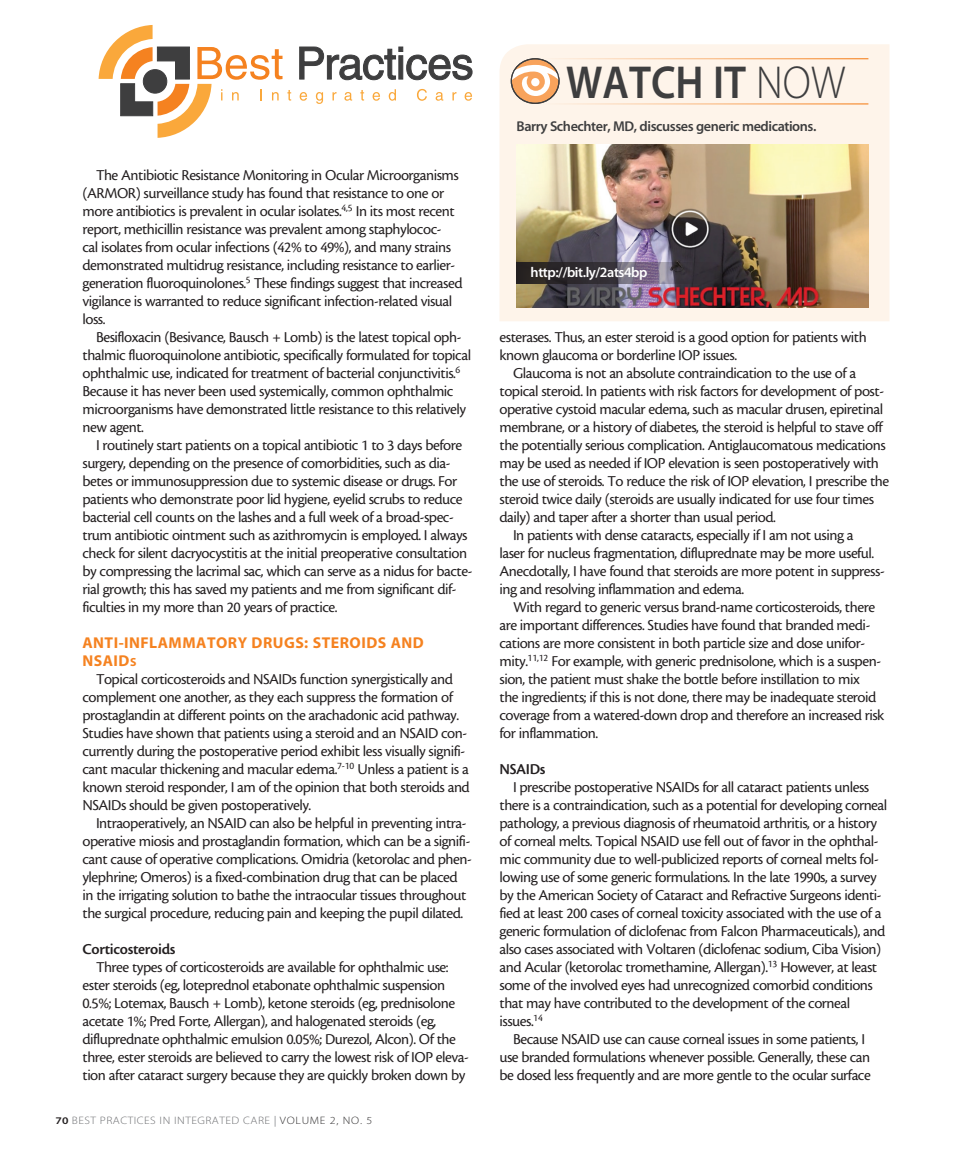
<style>
.page{position:relative;width:972px;height:1161px;background:#fff}
.page>*{position:absolute;margin:0;border:0;box-sizing:border-box;transform-origin:0 0}
.headline{font:46.5px "Myriad MM 565 600";color:#3e3e3f;scale:.9 1}
.body{font:15.75px/18px "Cronos MM 408 10";letter-spacing:-.03em;color:#231f20}
.subhead{font:15.75px/18px "Myriad MM 700 600";letter-spacing:.03em;color:#f58220}
.Subhead_2{font:15.75px "Cronos MM 574 10";letter-spacing:-.02em;color:#231f20}
.body-2{font:14.25px "Myriad MM 565 600";letter-spacing:-.03em;color:#3e3e3f}
.body-3{font:14.25px "Myriad MM 565 600";letter-spacing:-.03em;color:#fff}
.t1{font:10.8px "Myriad MM 215 600";letter-spacing:.04em;color:#6c6d70;scale:1.11 1}
.s1{font-family:"Myriad MM SC750 700 600";font-size:11.85px}
.s2{font-family:"Myriad MM 565 600";font-size:10.2px;color:#231f20}
.s3{font-family:"Myriad MM 400 600";color:#939598}
.s4{color:#312f30}
.s5{font-family:"Myriad MM 215 600"}
</style>
<div class="page">
<svg style="left:300px;top:92px;width:7px;height:9px"></svg>
<svg style="left:316px;top:92px;width:7px;height:12px"></svg>
<svg style="left:333px;top:92px;width:4px;height:8px"></svg>
<svg style="left:344px;top:92px;width:8px;height:9px"></svg>
<svg style="left:360px;top:90px;width:4px;height:11px"></svg>
<svg style="left:373px;top:92px;width:7px;height:9px"></svg>
<svg style="left:389px;top:89px;width:7px;height:12px"></svg>
<svg style="left:417px;top:89px;width:10px;height:12px"></svg>
<svg style="left:436px;top:92px;width:7px;height:9px"></svg>
<svg style="left:452px;top:92px;width:4px;height:8px"></svg>
<svg style="left:465px;top:92px;width:7px;height:9px"></svg>
<svg style="left:99px;top:25px;width:192px;height:113px"></svg>
<svg style="left:299px;top:46px;width:174px;height:35px"></svg>
<div style="left:500px;top:44px;width:390px;height:277px;background:#fef4ea"></div>
<hr style="left:539px;top:58px;width:329px;height:1px;background:#f58220">
<hr style="left:539px;top:103px;width:329px;height:1px;background:#f58220">
<svg style="left:511px;top:59px;width:48px;height:44px"></svg>
<img style="left:516px;top:144px;width:352px;height:164px">
<svg style="left:511px;top:65px;width:49px;height:31px"></svg>
<div style="left:531px;top:78px;width:9px;height:8px;background:#fff;border-radius:50%"></div>
<div style="left:511px;top:58px;width:49px;height:46px;border:1px solid #3e3e3f;border-radius:50%"></div>
<svg style="left:517px;top:262px;width:199px;height:22px;background:#464049"></svg>
<p class="body" style="left:82px;top:166px;width:382px;text-indent:14px">The Antibiotic Resistance Monitoring in Ocular Microorganisms (ARMOR) surveillance study has found that resistance to one or more antibiotics is prevalent in ocular isolates.<sup>4,5</sup> In its most recent report, methicillin resistance was prevalent among staphylococ-<br>cal isolates from ocular infections (42% to 49%), and many strains demonstrated multidrug resistance, including resistance to earlier&shy;generation fluoroquinolones.<sup>5</sup> These findings suggest that increased vigilance is warranted to reduce significant infection-related visual loss.</p>
<p class="body" style="left:82px;top:328px;width:390px;text-indent:14px">Besifloxacin (Besivance, Bausch + Lomb) is the latest topical oph&shy;thalmic fluoroquinolone antibiotic, specifically formulated for topical ophthalmic use, indicated for treatment of bacterial conjunctivitis.<sup>6<br></sup>Because it has never been used systemically, common ophthalmic microorganisms have demonstrated little resistance to this relatively new agent.</p>
<p class="body" style="left:82px;top:436px;width:391px;text-indent:14px">I routinely start patients on a topical antibiotic 1 to 3 days before surgery, depending on the presence of comorbidities, such as dia&shy;betes or immunosuppression due to systemic disease or drugs. For patients who demonstrate poor lid hygiene, eyelid scrubs to reduce bacterial cell counts on the lashes and a full week of a broad-spec&shy;trum antibiotic ointment such as azithromycin is employed. I always check for silent dacryocystitis at the initial preoperative consultation by compressing the lacrimal sac, which can serve as a nidus for bacte&shy;rial growth; this has saved my patients and me from significant dif&shy;ficulties in my more than 20 years of practice.</p>
<p class="subhead" style="left:82px;top:635px;width:343px">ANTI-INFLAMMATORY DRUGS: STEROIDS AND<br>NSAID<span class="s1">s</span></p>
<p class="body" style="left:82px;top:670px;width:389px;text-indent:14px">Topical corticosteroids and NSAIDs function synergistically and complement one another, as they each suppress the formation of prostaglandin at different points on the arachadonic acid pathway.<br>Studies have shown that patients using a steroid and an NSAID con&shy;currently during the postoperative period exhibit less visually signifi&shy;cant macular thickening and macular edema.<sup>7-10</sup> Unless a patient is a known steroid responder, I am of the opinion that both steroids and NSAIDs should be given postoperatively.</p>
<p class="body" style="left:82px;top:814px;width:391px;text-indent:14px">Intraoperatively, an NSAID can also be helpful in preventing intra&shy;operative miosis and prostaglandin formation, which can be a signifi&shy;cant cause of operative complications. Omidria (ketorolac and phen&shy;ylephrine; Omeros) is a fixed-combination drug that can be placed in the irrigating solution to bathe the intraocular tissues throughout the surgical procedure, reducing pain and keeping the pupil dilated.</p>
<p class="Subhead_2" style="left:82px;top:941px;width:94px">Corticosteroids</p>
<p class="body" style="left:82px;top:958px;width:388px;text-indent:14px">Three types of corticosteroids are available for ophthalmic use: ester steroids (eg, loteprednol etabonate ophthalmic suspension 0.5%; Lotemax, Bausch + Lomb), ketone steroids (eg, prednisolone acetate 1%; Pred Forte, Allergan), and halogenated steroids (eg, difluprednate ophthalmic emulsion 0.05%; Durezol, Alcon). Of the three, ester steroids are believed to carry the lowest risk of IOP eleva&shy;tion after cataract surgery because they are quickly broken down by</p>
<p class="t1" style="left:55px;top:1115px;width:287px"><span class="s2">70</span> BEST PRACTICES IN INTEGRATED CARE <span class="s3">|</span> <span class="s4">VOLUME 2, NO. 5</span></p>
<p class="headline" style="left:566px;top:60px;width:312px">WATCH IT <span class="s5">NOW</span></p>
<p class="body-2" style="left:517px;top:120px;width:301px">Barry Schechter, MD, discusses generic medications.</p>
<p class="body-3" style="left:531px;top:265px;width:118px">http://bit.ly/2ats4bp</p>
<p class="body" style="left:500px;top:328px;width:369px">esterases. Thus, an ester steroid is a good option for patients with known glaucoma or borderline IOP issues.</p>
<p class="body" style="left:500px;top:364px;width:391px;text-indent:14px">Glaucoma is not an absolute contraindication to the use of a topical steroid. In patients with risk factors for development of post&shy;operative cystoid macular edema, such as macular drusen, epiretinal membrane, or a history of diabetes, the steroid is helpful to stave off the potentially serious complication. Antiglaucomatous medications may be used as needed if IOP elevation is seen postoperatively with the use of steroids. To reduce the risk of IOP elevation, I prescribe the steroid twice daily (steroids are usually indicated for use four times daily) and taper after a shorter than usual period.</p>
<p class="body" style="left:500px;top:526px;width:387px;text-indent:14px">In patients with dense cataracts, especially if I am not using a<br>laser for nucleus fragmentation, difluprednate may be more useful.<br>Anecdotally, I have found that steroids are more potent in suppress&shy;ing and resolving inflammation and edema.</p>
<p class="body" style="left:500px;top:598px;width:386px;text-indent:14px">With regard to generic versus brand-name corticosteroids, there are important differences. Studies have found that branded medi&shy;cations are more consistent in both particle size and dose unifor&shy;mity.<sup>11,12</sup> For example, with generic prednisolone, which is a suspen&shy;sion, the patient must shake the bottle before instillation to mix<br>the ingredients; if this is not done, there may be inadequate steroid coverage from a watered-down drop and therefore an increased risk for inflammation.</p>
<p class="Subhead_2" style="left:500px;top:761px;width:48px">NSAIDs</p>
<p class="body" style="left:500px;top:778px;width:389px;text-indent:14px">I prescribe postoperative NSAIDs for all cataract patients unless there is a contraindication, such as a potential for developing corneal pathology, a previous diagnosis of rheumatoid arthritis, or a history of corneal melts. Topical NSAID use fell out of favor in the ophthal&shy;mic community due to well-publicized reports of corneal melts fol&shy;lowing use of some generic formulations. In the late 1990s, a survey by the American Society of Cataract and Refractive Surgeons identi&shy;fied at least 200 cases of corneal toxicity associated with the use of a generic formulation of diclofenac from Falcon Pharmaceuticals), and also cases associated with Voltaren (diclofenac sodium, Ciba Vision) and Acular (ketorolac tromethamine, Allergan).<sup>13</sup> However, at least some of the involved eyes had unrecognized comorbid conditions that may have contributed to the development of the corneal issues.<sup>14</sup></p>
<p class="body" style="left:500px;top:1030px;width:373px;text-align:center">Because NSAID use can cause corneal issues in some patients, I use branded formulations whenever possible. Generally, these can be dosed less frequently and are more gentle to the ocular surface</p>
</div>
